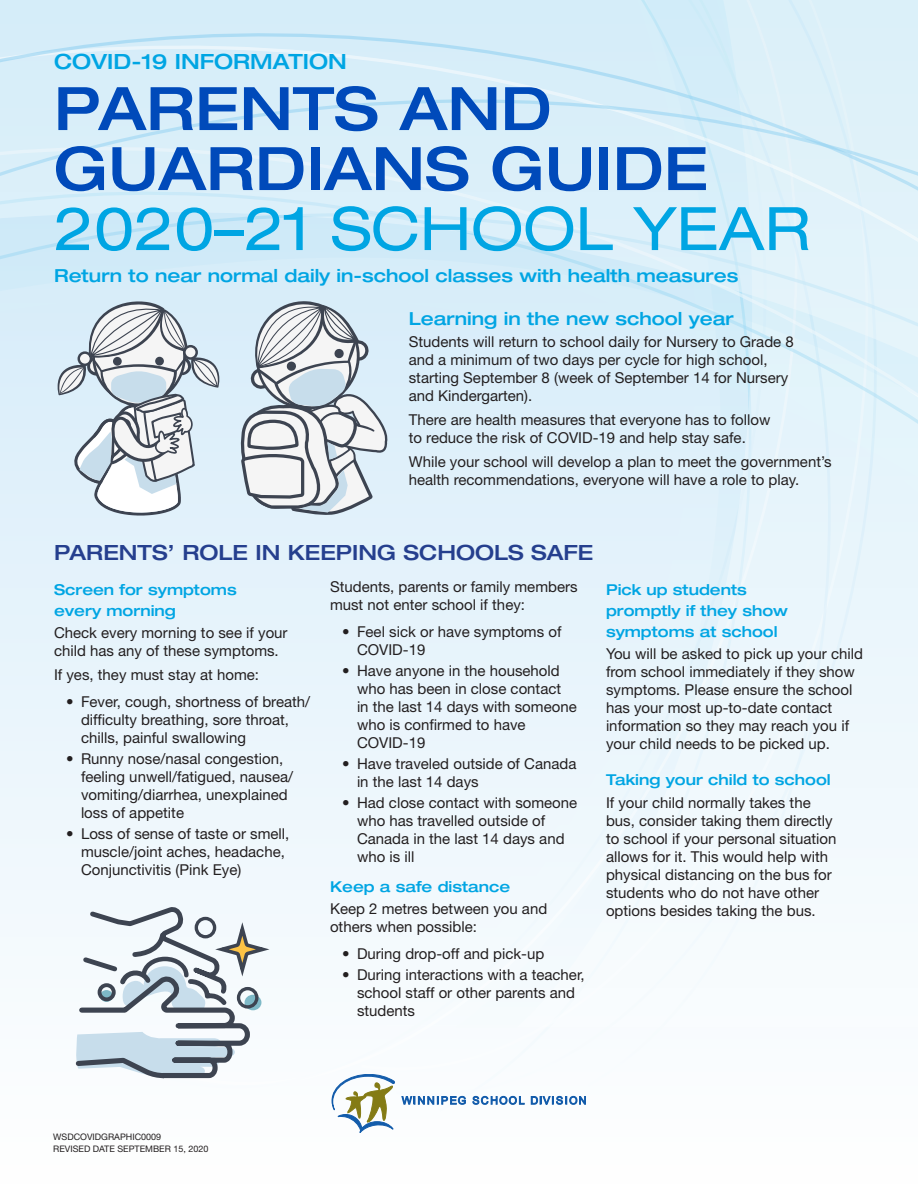
<style>
.page{position:relative;width:918px;height:1188px;background:#fff}
.page>*{position:absolute;margin:0;border:0;box-sizing:border-box;transform-origin:0 0}
.Head1{font:500 expanded 60px/60px "Helvetica Neue LT Std";color:#004aba}
.Head1B{font:500 expanded 21px "Helvetica Neue LT Std";color:#253f8e}
.Head_2_new{font:500 expanded 21px "Helvetica Neue LT Std";color:#00a5e3}
.Head_C_new{font:500 expanded 18px "Helvetica Neue LT Std";color:#00a5e3}
.Body1{font:15px/18px "Helvetica Neue LT Std";color:#231f20}
.Subhead_A{font:500 expanded 15px/21px "Helvetica Neue LT Std";color:#00a5e3}
.t1{font:9px/12px "Helvetica Neue LT Std";color:#231f20}
.s1{font-weight:400;color:#00a5e3}
</style>
<div class="page">
<div style="left:0;top:0;width:918px;height:1188px;background:linear-gradient(to bottom,#d1ebf8,#fdfdfe)"></div>
<svg style="left:402px;top:1096px;width:64px;height:8px"></svg>
<svg style="left:473px;top:1096px;width:51px;height:8px"></svg>
<svg style="left:531px;top:1096px;width:55px;height:8px"></svg>
<svg style="left:332px;top:1074px;width:63px;height:59px"></svg>
<svg style="left:54px;top:905px;width:249px;height:176px"></svg>
<svg style="left:232px;top:292px;width:157px;height:223px"></svg>
<svg style="left:54px;top:295px;width:172px;height:221px"></svg>
<p class="Head_2_new" style="left:54px;top:48px;width:294px">COVID-19 INFORMATION</p>
<p class="Head1" style="left:54px;top:77px;width:757px">PARENTS AND<br>GUARDIANS GUIDE<br><span class="s1">2020–21 SCHOOL YEAR</span></p>
<p class="Head_C_new" style="left:54px;top:264px;width:686px">Return to near normal daily in-school classes with health measures</p>
<p class="Head_C_new" style="left:409px;top:307px;width:327px">Learning in the new school year</p>
<p class="Body1" style="left:409px;top:333px;width:387px">Students will return to school daily for Nursery to Grade 8 and a minimum of two days per cycle for high school, starting September 8 (week of September 14 for Nursery and Kindergarten).</p>
<p class="Body1" style="left:409px;top:411px;width:363px">There are health measures that everyone has to follow to reduce the risk of COVID-19 and help stay safe.</p>
<p class="Body1" style="left:409px;top:453px;width:424px">While your school will develop a plan to meet the government’s health recommendations, everyone will have a role to play.</p>
<p class="Head1B" style="left:54px;top:540px;width:541px">PARENTS’ ROLE IN KEEPING SCHOOLS SAFE</p>
<p class="Subhead_A" style="left:54px;top:579px;width:184px">Screen for symptoms every morning</p>
<p class="Body1" style="left:54px;top:624px;width:235px">Check every morning to see if your child has any of these symptoms.</p>
<p class="Body1" style="left:54px;top:666px;width:207px">If yes, they must stay at home:</p>
<p class="Body1" style="left:81px;top:693px;width:231px;text-indent:-15px">• Fever, cough, shortness of breath/ difficulty breathing, sore throat, chills, painful swallowing</p>
<p class="Body1" style="left:81px;top:750px;width:214px;text-indent:-15px">• Runny nose/nasal congestion, feeling unwell/fatigued, nausea/ vomiting/diarrhea, unexplained loss of appetite</p>
<p class="Body1" style="left:81px;top:825px;width:210px;text-indent:-15px">• Loss of sense of taste or smell, muscle/joint aches, headache,<br>Conjunctivitis (Pink Eye)</p>
<p class="Body1" style="left:330px;top:577px;width:249px">Students, parents or family members must not enter school if they:</p>
<p class="Body1" style="left:357px;top:622px;width:206px;text-indent:-15px">• Feel sick or have symptoms of<br>COVID-19</p>
<p class="Body1" style="left:357px;top:661px;width:221px;text-indent:-15px">• Have anyone in the household who has been in close contact<br>in the last 14 days with someone who is confirmed to have<br>COVID-19</p>
<p class="Body1" style="left:357px;top:754px;width:221px;text-indent:-15px">• Have traveled outside of Canada in the last 14 days</p>
<p class="Body1" style="left:357px;top:793px;width:222px;text-indent:-15px">• Had close contact with someone who has travelled outside of<br>Canada in the last 14 days and who is ill</p>
<p class="Subhead_A" style="left:330px;top:876px;width:182px">Keep a safe distance</p>
<p class="Body1" style="left:330px;top:900px;width:219px">Keep 2 metres between you and others when possible:</p>
<p class="Body1" style="left:342px;top:945px;width:204px">• During drop-off and pick-up</p>
<p class="Body1" style="left:357px;top:966px;width:229px;text-indent:-15px">• During interactions with a teacher, school staff or other parents and students</p>
<p class="Subhead_A" style="left:606px;top:579px;width:183px">Pick up students promptly if they show symptoms at school</p>
<p class="Body1" style="left:606px;top:645px;width:258px">You will be asked to pick up your child from school immediately if they show symptoms. Please ensure the school has your most up-to-date contact information so they may reach you if your child needs to be picked up.</p>
<p class="Subhead_A" style="left:606px;top:769px;width:226px">Taking your child to school</p>
<p class="Body1" style="left:606px;top:793px;width:232px">If your child normally takes the bus, consider taking them directly to school if your personal situation allows for it. This would help with physical distancing on the bus for students who do not have other options besides taking the bus.</p>
<p class="t1" style="left:53px;top:1131px;width:157px">WSDCOVIDGRAPHIC0009<br>REVISED DATE SEPTEMBER 15, 2020</p>
</div>
